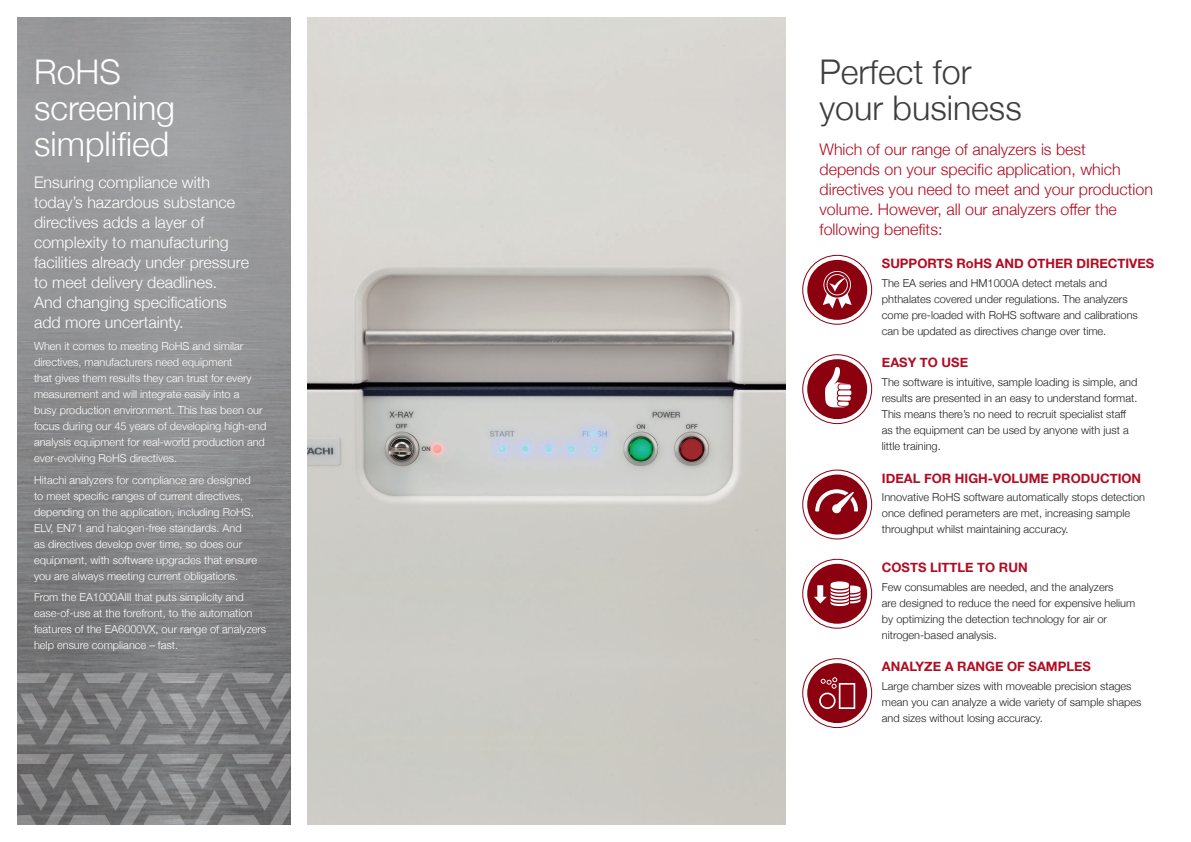
<style>
.page{position:relative;width:1191px;height:842px;background:#fff}
.page>*{position:absolute;margin:0;border:0;box-sizing:border-box;transform-origin:0 0}
.t1{font:300 34px/36px "Helvetica Neue";color:#fff}
.t2{font:300 34px/36px "Helvetica Neue";color:#3e3e3f}
.t3{font:300 16px/20px "Helvetica Neue";color:#fff}
.t4{font:300 16px/20px "Helvetica Neue";color:#b00c22}
.t5{font:700 13px "Helvetica Neue";color:#b00c22}
.t6{font:300 11px/16px "Helvetica Neue";color:#231f20}
.t7{font:300 11px/16px "Helvetica Neue";color:#fff}
</style>
<div class="page">
<img style="left:17px;top:17px;width:274px;height:737px">
<svg style="left:17px;top:673px;width:274px;height:71px;background:#828283"></svg>
<svg style="left:17px;top:754px;width:274px;height:71px;background:#7c7c7d"></svg>
<img style="left:308px;top:17px;width:477px;height:808px">
<div style="left:802px;top:354px;width:70px;height:70px;border:1px solid #8b0110;border-radius:50%"></div>
<div style="left:807px;top:359px;width:60px;height:60px;background:#8b0110;border-radius:50%"></div>
<svg style="left:825px;top:367px;width:26px;height:41px"></svg>
<div style="left:802px;top:559px;width:70px;height:69px;border:1px solid #8b0110;border-radius:50%"></div>
<div style="left:807px;top:564px;width:60px;height:60px;background:#8b0110;border-radius:50%"></div>
<svg style="left:814px;top:581px;width:46px;height:25px"></svg>
<div style="left:802px;top:255px;width:70px;height:69px;border:1px solid #8b0110;border-radius:50%"></div>
<div style="left:807px;top:260px;width:60px;height:60px;background:#8b0110;border-radius:50%"></div>
<svg style="left:822px;top:271px;width:29px;height:38px"></svg>
<div style="left:802px;top:658px;width:70px;height:70px;border:1px solid #8b0110;border-radius:50%"></div>
<div style="left:807px;top:663px;width:60px;height:60px;background:#8b0110;border-radius:50%"></div>
<svg style="left:819px;top:677px;width:36px;height:32px"></svg>
<div style="left:802px;top:470px;width:70px;height:69px;border:1px solid #8b0110;border-radius:50%"></div>
<div style="left:807px;top:475px;width:60px;height:59px;background:#8b0110;border-radius:50%"></div>
<svg style="left:815px;top:489px;width:43px;height:24px"></svg>
<h1 class="t1" style="left:34px;top:57px;width:143px">RoHS screening simplified</h1>
<h2 class="t3" style="left:34px;top:174px;width:216px">Ensuring compliance with today’s hazardous substance directives adds a layer of complexity to manufacturing facilities already under pressure to meet delivery deadlines.<br>And changing specifications add more uncertainty.</h2>
<p class="t7" style="left:34px;top:339px;width:234px">When it comes to meeting RoHS and similar directives, manufacturers need equipment<br>that gives them results they can trust for every measurement and will integrate easily into a<br>busy production environment. This has been our focus during our 45 years of developing high-end analysis equipment for real-world production and ever-evolving RoHS directives.</p>
<p class="t7" style="left:34px;top:473px;width:225px">Hitachi analyzers for compliance are designed to meet specific ranges of current directives, depending on the application, including RoHS, ELV, EN71 and halogen-free standards. And<br>as directives develop over time, so does our equipment, with software upgrades that ensure you are always meeting current obligations.</p>
<p class="t7" style="left:34px;top:591px;width:234px">From the EA1000AIII that puts simplicity and ease-of-use at the forefront, to the automation features of the EA6000VX, our range of analyzers help ensure compliance – fast.</p>
<h1 class="t2" style="left:819px;top:57px;width:204px">Perfect for your business</h1>
<h2 class="t4" style="left:819px;top:141px;width:335px">Which of our range of analyzers is best<br>depends on your specific application, which directives you need to meet and your production volume. However, all our analyzers offer the following benefits:</h2>
<p class="t5" style="left:882px;top:258px;width:274px">SUPPORTS RoHS AND OTHER DIRECTIVES</p>
<p class="t6" style="left:882px;top:276px;width:257px">The EA series and HM1000A detect metals and phthalates covered under regulations. The analyzers come pre-loaded with RoHS software and calibrations can be updated as directives change over time.</p>
<p class="t5" style="left:882px;top:358px;width:88px">EASY TO USE</p>
<p class="t6" style="left:882px;top:375px;width:257px">The software is intuitive, sample loading is simple, and results are presented in an easy to understand format.<br>This means there’s no need to recruit specialist staff as the equipment can be used by anyone with just a little training.</p>
<p class="t5" style="left:882px;top:473px;width:261px">IDEAL FOR HIGH-VOLUME PRODUCTION</p>
<p class="t6" style="left:882px;top:490px;width:265px">Innovative RoHS software automatically stops detection once defined perameters are met, increasing sample throughput whilst maintaining accuracy.</p>
<p class="t5" style="left:882px;top:562px;width:147px">COSTS LITTLE TO RUN</p>
<p class="t6" style="left:882px;top:580px;width:255px">Few consumables are needed, and the analyzers<br>are designed to reduce the need for expensive helium by optimizing the detection technology for air or nitrogen-based analysis.</p>
<p class="t5" style="left:882px;top:662px;width:211px">ANALYZE A RANGE OF SAMPLES</p>
<p class="t6" style="left:882px;top:679px;width:261px">Large chamber sizes with moveable precision stages mean you can analyze a wide variety of sample shapes and sizes without losing accuracy.</p>
</div>
